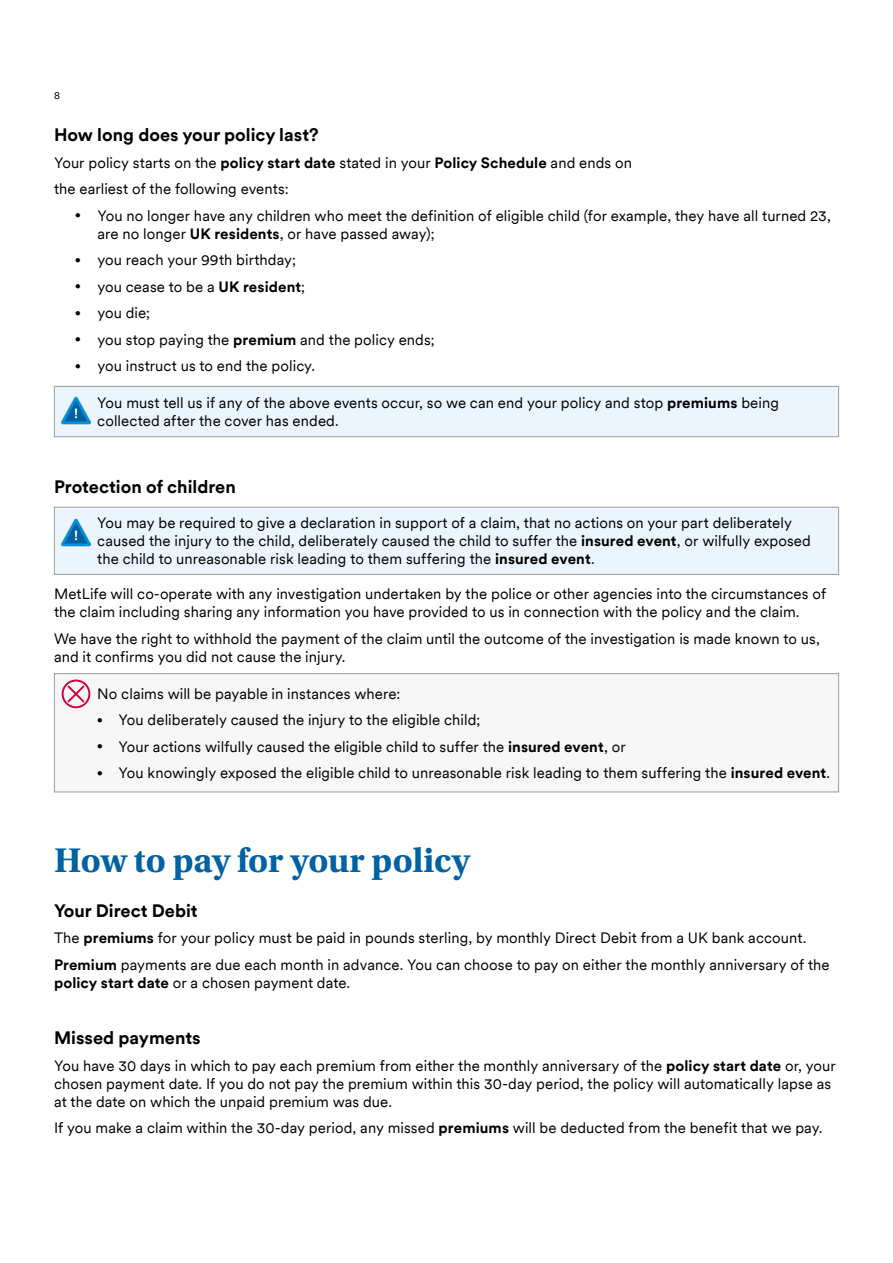
<style>
.page{position:relative;width:893px;height:1263px;background:#fff}
.page>*{position:absolute;margin:0;border:0;box-sizing:border-box;transform-origin:0 0}
.t1{font:700 36px "Utopia Std";letter-spacing:-.005em;color:#0061a3}
.t2{font:700 18px "Met Life Circular TT";color:#000}
.t3{font:15px/18px "Met Life Circular TT";letter-spacing:.005em;color:#000}
.t4{font:10.5px "Met Life Circular";color:#000}
.s1{font-weight:700}
</style>
<div class="page">
<div style="left:54px;top:386px;width:785px;height:51px;background:#ecf5fd"></div>
<div style="left:54px;top:386px;width:785px;height:51px;border:1px solid #9d9d9c"></div>
<div style="left:54px;top:507px;width:785px;height:67px;background:#ecf5fd"></div>
<div style="left:54px;top:507px;width:785px;height:68px;border:1px solid #9d9d9c"></div>
<div style="left:54px;top:674px;width:785px;height:118px;background:#f7f7f7"></div>
<div style="left:54px;top:673px;width:785px;height:119px;border:1px solid #9d9d9c"></div>
<img style="left:62px;top:396px;width:28px;height:29px">
<img style="left:62px;top:518px;width:28px;height:29px">
<div style="left:62px;top:679px;width:28px;height:29px;border:2px solid #d0043c;border-radius:50%"></div>
<svg style="left:66px;top:684px;width:20px;height:20px"></svg>
<p class="t4" style="left:54px;top:89px;width:7px">8</p>
<p class="t2" style="left:54px;top:122px;width:266px">How long does your policy last?</p>
<p class="t3" style="left:54px;top:148px;width:579px;line-height:26.5px">Your policy starts on the <span class="s1">policy start date</span> stated in your <span class="s1">Policy Schedule</span> and ends on the earliest of the following events:</p>
<p class="t3" style="left:97px;top:206px;width:735px;text-indent:-22px">● You no longer have any children who meet the definition of eligible child (for example, they have all turned 23, are no longer <span class="s1">UK residents</span>, or have passed away);</p>
<p class="t3" style="left:75px;top:250px;width:222px">● you reach your 99th birthday;</p>
<p class="t3" style="left:75px;top:277px;width:231px">● you cease to be a <span class="s1">UK resident</span>;</p>
<p class="t3" style="left:75px;top:303px;width:76px">● you die;</p>
<p class="t3" style="left:75px;top:330px;width:361px">● you stop paying the <span class="s1">premium</span> and the policy ends;</p>
<p class="t3" style="left:75px;top:356px;width:241px">● you instruct us to end the policy.</p>
<p class="t3" style="left:97px;top:393px;width:683px">You must tell us if any of the above events occur, so we can end your policy and stop <span class="s1">premiums</span> being collected after the cover has ended.</p>
<p class="t2" style="left:54px;top:474px;width:183px">Protection of children</p>
<p class="t3" style="left:97px;top:513px;width:715px">You may be required to give a declaration in support of a claim, that no actions on your part deliberately caused the injury to the child, deliberately caused the child to suffer the <span class="s1">insured event</span>, or wilfully exposed the child to unreasonable risk leading to them suffering the <span class="s1">insured event</span>.</p>
<p class="t3" style="left:54px;top:584px;width:774px">MetLife will co-operate with any investigation undertaken by the police or other agencies into the circumstances of the claim including sharing any information you have provided to us in connection with the policy and the claim.</p>
<p class="t3" style="left:54px;top:629px;width:767px">We have the right to withhold the payment of the claim until the outcome of the investigation is made known to us, and it confirms you did not cause the injury.</p>
<p class="t3" style="left:97px;top:684px;width:305px">No claims will be payable in instances where:</p>
<p class="t3" style="left:97px;top:710px;width:384px">● You deliberately caused the injury to the eligible child;</p>
<p class="t3" style="left:97px;top:737px;width:530px">● Your actions wilfully caused the eligible child to suffer the <span class="s1">insured event</span>, or</p>
<p class="t3" style="left:97px;top:763px;width:734px">● You knowingly exposed the eligible child to unreasonable risk leading to them suffering the <span class="s1">insured event</span>.</p>
<h1 class="t1" style="left:54px;top:840px;width:417px">How to pay for your policy</h1>
<p class="t2" style="left:54px;top:898px;width:145px">Your Direct Debit</p>
<p class="t3" style="left:54px;top:924px;width:777px;line-height:26.5px">The <span class="s1">premiums</span> for your policy must be paid in pounds sterling, by monthly Direct Debit from a UK bank account.<br><span class="s1">Premium</span> payments are due each month in advance. You can choose to pay on either the monthly anniversary of the</p>
<p class="t3" style="left:54px;top:973px;width:298px"><span class="s1">policy start date</span> or a chosen payment date.</p>
<p class="t2" style="left:54px;top:1025px;width:148px">Missed payments</p>
<p class="t3" style="left:54px;top:1056px;width:783px">You have 30 days in which to pay each premium from either the monthly anniversary of the <span class="s1">policy start date</span> or, your chosen payment date. If you do not pay the premium within this 30-day period, the policy will automatically lapse as at the date on which the unpaid premium was due.</p>
<p class="t3" style="left:54px;top:1118px;width:770px">If you make a claim within the 30-day period, any missed <span class="s1">premiums</span> will be deducted from the benefit that we pay.</p>
</div>
